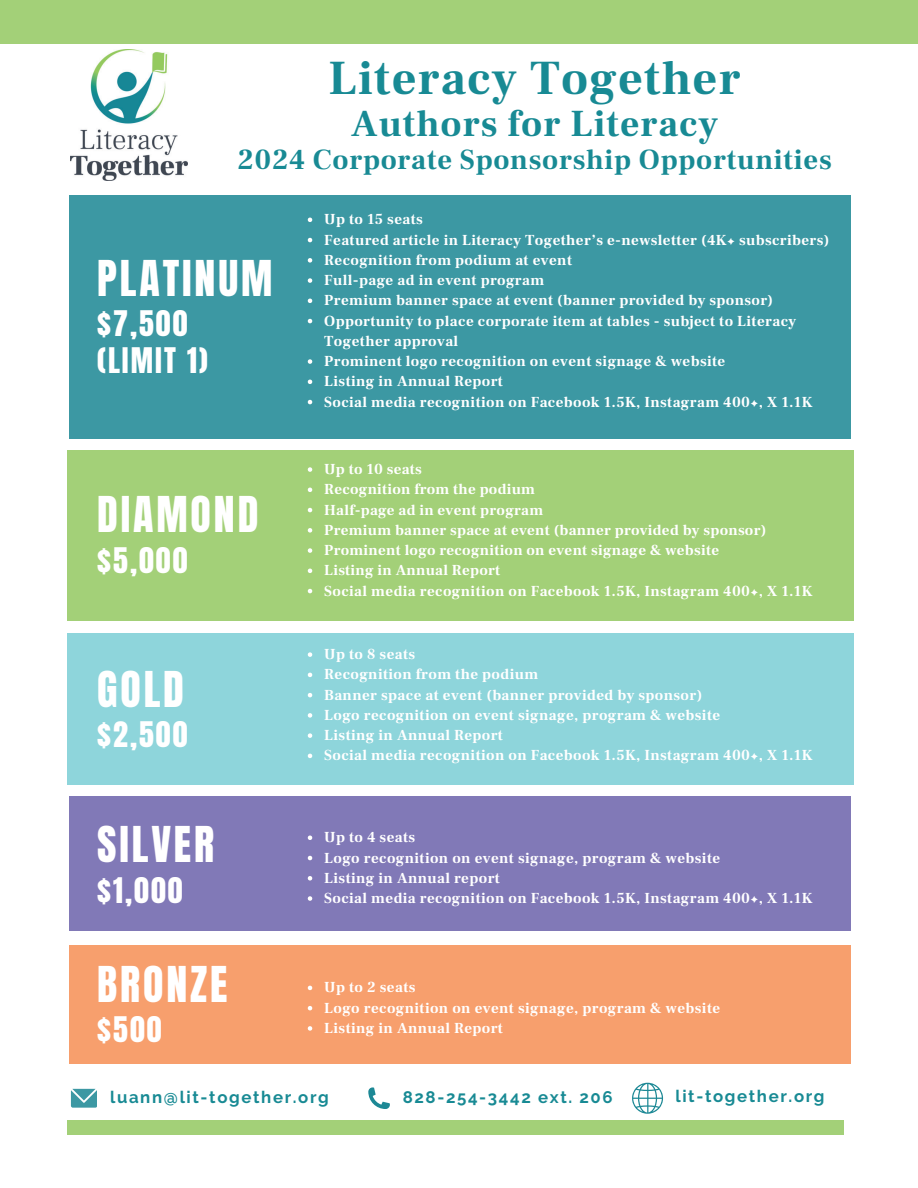
<style>
.page{position:relative;width:918px;height:1188px;background:#fff}
.page>*{position:absolute;margin:0;border:0;box-sizing:border-box;transform-origin:0 0}
.t1{font:700 48px "Frank Ruhl Libre";letter-spacing:.025em;color:#188a94}
.t2{font:42px "Anton";letter-spacing:.07em;color:#fff}
.t3{font:700 37.5px "Frank Ruhl Libre";letter-spacing:.025em;color:#188a94}
.t4{font:30px/37.2px "Anton";letter-spacing:.07em;color:#fff}
.t5{font:700 28.5px "Frank Ruhl Libre";letter-spacing:.025em;color:#188a94}
.t6{font:700 16.8px "Raleway";letter-spacing:.095em;color:#188a94}
.t7{font:700 15px/20.2px "Frank Ruhl Libre";letter-spacing:.025em;color:#fff}
</style>
<div class="page">
<div style="left:69px;top:195px;width:782px;height:244px;background:#3c98a3"></div>
<div style="left:0;top:0;width:918px;height:44px;background:#a3d078"></div>
<div style="left:67px;top:1120px;width:777px;height:15px;background:#a3d078"></div>
<svg style="left:368px;top:1087px;width:22px;height:22px"></svg>
<svg style="left:71px;top:1089px;width:26px;height:19px"></svg>
<img style="left:71px;top:50px;width:117px;height:130px">
<svg style="left:632px;top:1083px;width:31px;height:31px"></svg>
<svg style="left:308px;top:218px;width:4px;height:4px"></svg>
<svg style="left:308px;top:238px;width:4px;height:4px"></svg>
<svg style="left:308px;top:258px;width:4px;height:5px"></svg>
<svg style="left:308px;top:278px;width:4px;height:5px"></svg>
<svg style="left:308px;top:299px;width:4px;height:4px"></svg>
<svg style="left:308px;top:319px;width:4px;height:4px"></svg>
<svg style="left:308px;top:359px;width:4px;height:5px"></svg>
<svg style="left:308px;top:380px;width:4px;height:4px"></svg>
<svg style="left:308px;top:400px;width:4px;height:4px"></svg>
<div style="left:67px;top:450px;width:787px;height:171px;background:#a3d078"></div>
<svg style="left:308px;top:467px;width:4px;height:5px"></svg>
<svg style="left:308px;top:488px;width:4px;height:4px"></svg>
<svg style="left:308px;top:508px;width:4px;height:4px"></svg>
<svg style="left:308px;top:528px;width:4px;height:5px"></svg>
<svg style="left:308px;top:548px;width:4px;height:5px"></svg>
<svg style="left:308px;top:569px;width:4px;height:4px"></svg>
<svg style="left:308px;top:589px;width:4px;height:4px"></svg>
<div style="left:67px;top:633px;width:787px;height:152px;background:#8ed5db"></div>
<svg style="left:308px;top:652px;width:4px;height:5px"></svg>
<svg style="left:308px;top:673px;width:4px;height:4px"></svg>
<svg style="left:308px;top:693px;width:4px;height:4px"></svg>
<svg style="left:308px;top:713px;width:4px;height:5px"></svg>
<svg style="left:308px;top:733px;width:4px;height:5px"></svg>
<svg style="left:308px;top:754px;width:4px;height:4px"></svg>
<div style="left:69px;top:796px;width:782px;height:135px;background:#8179b7"></div>
<svg style="left:308px;top:836px;width:4px;height:4px"></svg>
<svg style="left:308px;top:856px;width:4px;height:4px"></svg>
<svg style="left:308px;top:876px;width:4px;height:5px"></svg>
<svg style="left:308px;top:896px;width:4px;height:5px"></svg>
<div style="left:69px;top:945px;width:782px;height:119px;background:#f79f6d"></div>
<svg style="left:308px;top:986px;width:4px;height:4px"></svg>
<svg style="left:308px;top:1006px;width:4px;height:4px"></svg>
<svg style="left:308px;top:1026px;width:4px;height:5px"></svg>
<h1 class="t1" style="left:328px;top:48px;width:414px">Literacy Together</h1>
<h3 class="t3" style="left:351px;top:101px;width:368px">Authors for Literacy</h3>
<h3 class="t5" style="left:238px;top:142px;width:596px">2024 Corporate Sponsorship Opportunities</h3>
<h2 class="t2" style="left:97px;top:257px;width:177px">PLATINUM</h2>
<h3 class="t4" style="left:97px;top:307px;width:112px">$7,500 (LIMIT 1)</h3>
<h2 class="t2" style="left:97px;top:493px;width:163px">DIAMOND</h2>
<h3 class="t4" style="left:97px;top:544px;width:92px">$5,000</h3>
<h2 class="t2" style="left:97px;top:668px;width:88px">GOLD</h2>
<h3 class="t4" style="left:97px;top:718px;width:92px">$2,500</h3>
<h2 class="t2" style="left:97px;top:823px;width:118px">SILVER</h2>
<h3 class="t4" style="left:97px;top:874px;width:87px">$1,000</h3>
<h2 class="t2" style="left:97px;top:962px;width:132px">BRONZE</h2>
<h3 class="t4" style="left:97px;top:1013px;width:66px">$500</h3>
<p class="t7" style="left:324px;top:210px;width:507px">Up to 15 seats<br>Featured article in Literacy Together’s e-newsletter (4K+ subscribers)<br>Recognition from podium at event<br>Full-page ad in event program<br>Premium banner space at event (banner provided by sponsor)<br>Opportunity to place corporate item at tables - subject to Literacy Together approval<br>Prominent logo recognition on event signage &amp; website<br>Listing in Annual Report<br>Social media recognition on Facebook 1.5K, Instagram 400+, X 1.1K</p>
<p class="t7" style="left:324px;top:459px;width:490px">Up to 10 seats<br>Recognition from the podium<br>Half-page ad in event program<br>Premium banner space at event (banner provided by sponsor)<br>Prominent logo recognition on event signage &amp; website<br>Listing in Annual Report<br>Social media recognition on Facebook 1.5K, Instagram 400+, X 1.1K</p>
<p class="t7" style="left:324px;top:644px;width:490px">Up to 8 seats<br>Recognition from the podium<br>Banner space at event (banner provided by sponsor)<br>Logo recognition on event signage, program &amp; website<br>Listing in Annual Report<br>Social media recognition on Facebook 1.5K, Instagram 400+, X 1.1K</p>
<p class="t7" style="left:324px;top:827px;width:490px">Up to 4 seats<br>Logo recognition on event signage, program &amp; website<br>Listing in Annual report<br>Social media recognition on Facebook 1.5K, Instagram 400+, X 1.1K</p>
<p class="t7" style="left:324px;top:978px;width:397px">Up to 2 seats<br>Logo recognition on event signage, program &amp; website<br>Listing in Annual Report</p>
<p class="t6" style="left:110px;top:1087px;width:220px">luann@lit-together.org</p>
<p class="t6" style="left:403px;top:1087px;width:212px">828-254-3442 ext. 206</p>
<p class="t6" style="left:675px;top:1086px;width:151px">lit-together.org</p>
</div>
